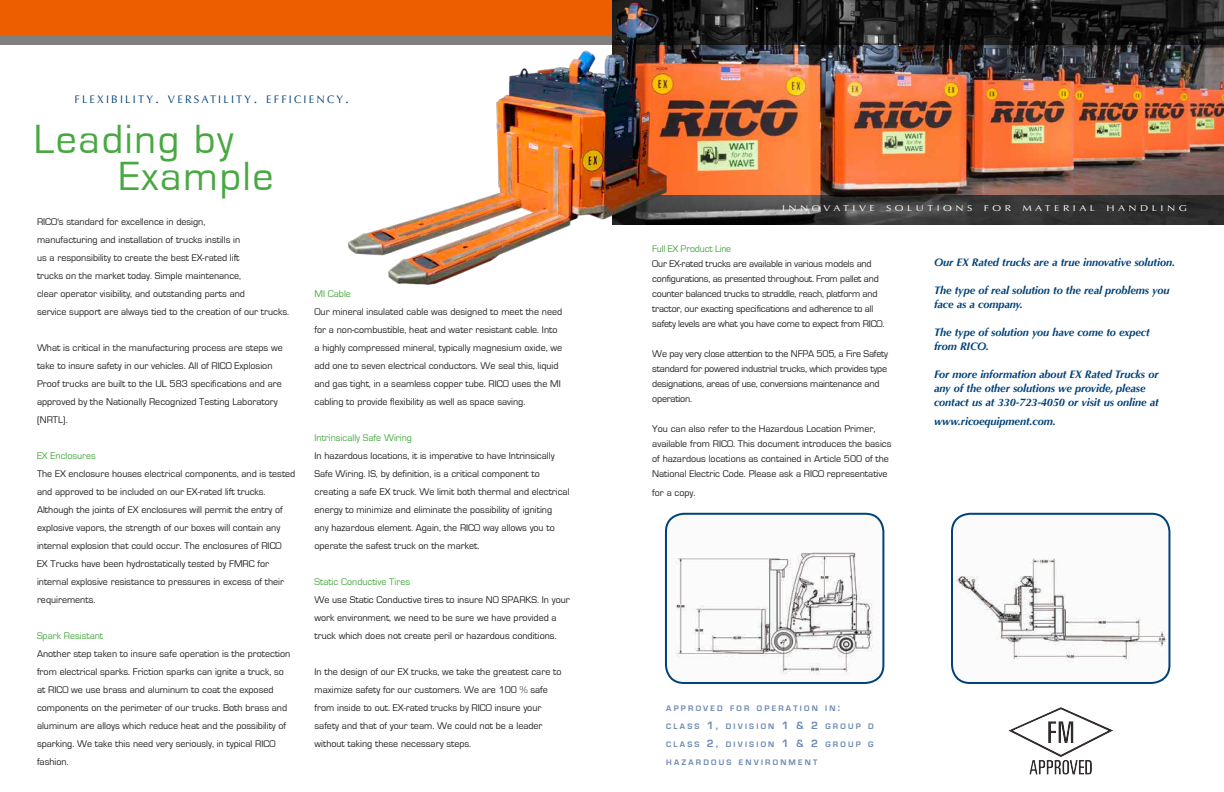
<style>
.page{position:relative;width:1224px;height:792px;background:#fff}
.page>*{position:absolute;margin:0;border:0;box-sizing:border-box;transform-origin:0 0}
.t1{font:42px/37px "Eurostile";letter-spacing:.04em;color:#49a842}
.t2{font:italic 700 11px/14px "Optima LT";letter-spacing:-.01em;color:#00427a}
.t3{font:10.9px "Optima LT";letter-spacing:.2em;color:#00427a}
.t4{font:10px/18px "Eurostile";color:#231f20}
.t5{font:10px/15px "Eurostile";letter-spacing:-.02em;color:#231f20}
.t6{font:10px "Eurostile";color:#49a842}
.t7{font:10px "Eurostile";letter-spacing:-.02em;color:#49a842}
.t8{font:8.4px "Optima LT";letter-spacing:.335em;color:#fff;scale:1.25 1}
.t9{font:700 8.2px/18px "Eurostile";letter-spacing:.265em;color:#6c87b2}
.s1{font-size:14.5px}
.s2{font-size:11px}
</style>
<div class="page">
<div style="left:0;top:30px;width:626px;height:15px;background:#808080"></div>
<div style="left:0;top:0;width:621px;height:36px;background:#ec5e00"></div>
<img style="left:769px;top:0;width:455px;height:225px">
<img style="left:769px;top:45px;width:455px;height:149px">
<img style="left:666px;top:514px;width:217px;height:169px">
<div style="left:665px;top:513px;width:219px;height:171px;border:2px solid #00427a;border-radius:18px"></div>
<img style="left:952px;top:514px;width:217px;height:169px">
<div style="left:951px;top:513px;width:219px;height:171px;border:2px solid #00427a;border-radius:18px"></div>
<div style="left:1005px;top:702px;width:112px;height:77px;background:#fff;opacity:.8"></div>
<img style="left:348px;top:0;width:421px;height:285px">
<p class="t3" style="left:74px;top:93px;width:276px">FLEXIBILITY<span class="s1">.</span> VERSATILITY<span class="s1">.</span> EFFICIENCY<span class="s1">.</span></p>
<h1 class="t1" style="left:119px;top:121px;width:156px;text-indent:-85px">Leading by<br>Example</h1>
<p class="t4" style="left:37px;top:213px;width:254px">RICO's standard for excellence in design,<br>manufacturing and installation of trucks instills in<br>us a responsibility to create the best EX-rated lift<br>trucks on the market today. Simple maintenance,<br>clear operator visibility, and outstanding parts and<br>service support are always tied to the creation of our trucks.</p>
<p class="t4" style="left:37px;top:339px;width:247px">What is critical in the manufacturing process are steps we take to insure safety in our vehicles. All of RICO Explosion Proof trucks are built to the UL 583 specifications and are approved by the Nationally Recognized Testing Laboratory (NRTL).</p>
<p class="t6" style="left:37px;top:451px;width:61px">EX Enclosures</p>
<p class="t4" style="left:37px;top:465px;width:260px">The EX enclosure houses electrical components, and is tested and approved to be included on our EX-rated lift trucks.<br>Although the joints of EX enclosures will permit the entry of explosive vapors, the strength of our boxes will contain any internal explosion that could occur. The enclosures of RICO<br>EX Trucks have been hydrostatically tested by FMRC for internal explosive resistance to pressures in excess of their requirements.</p>
<p class="t6" style="left:37px;top:631px;width:68px">Spark Resistant</p>
<p class="t4" style="left:37px;top:645px;width:255px">Another step taken to insure safe operation is the protection from electrical sparks. Friction sparks can ignite a truck, so at RICO we use brass and aluminum to coat the exposed components on the perimeter of our trucks. Both brass and aluminum are alloys which reduce heat and the possibility of sparking. We take this need very seriously, in typical RICO fashion.</p>
<p class="t6" style="left:314px;top:289px;width:38px">MI Cable</p>
<p class="t4" style="left:314px;top:303px;width:249px">Our mineral insulated cable was designed to meet the need for a non-combustible, heat and water resistant cable. Into a highly compressed mineral, typically magnesium oxide, we add one to seven electrical conductors. We seal this, liquid and gas tight, in a seamless copper tube. RICO uses the MI cabling to provide flexibility as well as space saving.</p>
<p class="t6" style="left:314px;top:433px;width:99px">Intrinsically Safe Wiring</p>
<p class="t4" style="left:314px;top:447px;width:257px">In hazardous locations, it is imperative to have Intrinsically Safe Wiring. IS, by definition, is a critical component to creating a safe EX truck. We limit both thermal and electrical energy to minimize and eliminate the possibility of igniting<br>any hazardous element. Again, the RICO way allows you to operate the safest truck on the market.</p>
<p class="t6" style="left:314px;top:577px;width:97px">Static Conductive Tires</p>
<p class="t4" style="left:314px;top:591px;width:257px">We use Static Conductive tires to insure NO SPARKS. In your work environment, we need to be sure we have provided a truck which does not create peril or hazardous conditions.</p>
<p class="t4" style="left:314px;top:663px;width:248px">In the design of our EX trucks, we take the greatest care to maximize safety for our customers. We are 100 % safe from inside to out. EX-rated trucks by RICO insure your safety and that of your team. We could not be a leader without taking these necessary steps.</p>
<p class="t8" style="left:782px;top:204px;width:76px">INNOVATIVE</p>
<p class="t8" style="left:886px;top:204px;width:71px">SOLUTIONS</p>
<p class="t8" style="left:984px;top:204px;width:23px">FOR</p>
<p class="t8" style="left:1022px;top:204px;width:60px">MATERIAL</p>
<p class="t8" style="left:1106px;top:204px;width:66px">HANDLING</p>
<p class="t7" style="left:652px;top:243px;width:81px">Full EX Product Line</p>
<p class="t5" style="left:652px;top:257px;width:234px">Our EX-rated trucks are available in various models and configurations, as presented throughout. From pallet and counter balanced trucks to straddle, reach, platform and tractor, our exacting specifications and adherence to all safety levels are what you have come to expect from RICO.</p>
<p class="t5" style="left:652px;top:347px;width:237px">We pay very close attention to the NFPA 505, a Fire Safety standard for powered industrial trucks, which provides type designations, areas of use, conversions maintenance and operation.</p>
<p class="t4" style="left:652px;top:422px;width:241px;line-height:15px">You can also refer to the Hazardous Location Primer, available from RICO. This document introduces the basics of hazardous locations as contained in Article 500 of the National Electric Code. Please ask a RICO representative</p>
<p class="t4" style="left:652px;top:484px;width:45px">for a copy.</p>
<p class="t2" style="left:934px;top:255px;width:243px">Our EX Rated trucks are a true innovative solution.</p>
<p class="t2" style="left:934px;top:283px;width:237px">The type of real solution to the real problems you face as a company.</p>
<p class="t2" style="left:934px;top:325px;width:217px">The type of solution you have come to expect from RICO.</p>
<p class="t2" style="left:934px;top:367px;width:226px">For more information about EX Rated Trucks or any of the other solutions we provide, please contact us at 330-723-4050 or visit us online at</p>
<p class="t2" style="left:934px;top:414px;width:123px">www.ricoequipment.com.</p>
<p class="t9" style="left:666px;top:700px;width:209px">APPROVED FOR OPERATION IN<span class="s2">:<br></span>CLASS <span class="s2">1,</span> DIVISION <span class="s2">1 &amp; 2</span> GROUP D<br>CLASS <span class="s2">2,</span> DIVISION <span class="s2">1 &amp; 2</span> GROUP G<br>HAZARDOUS ENVIRONMENT</p>
</div>
